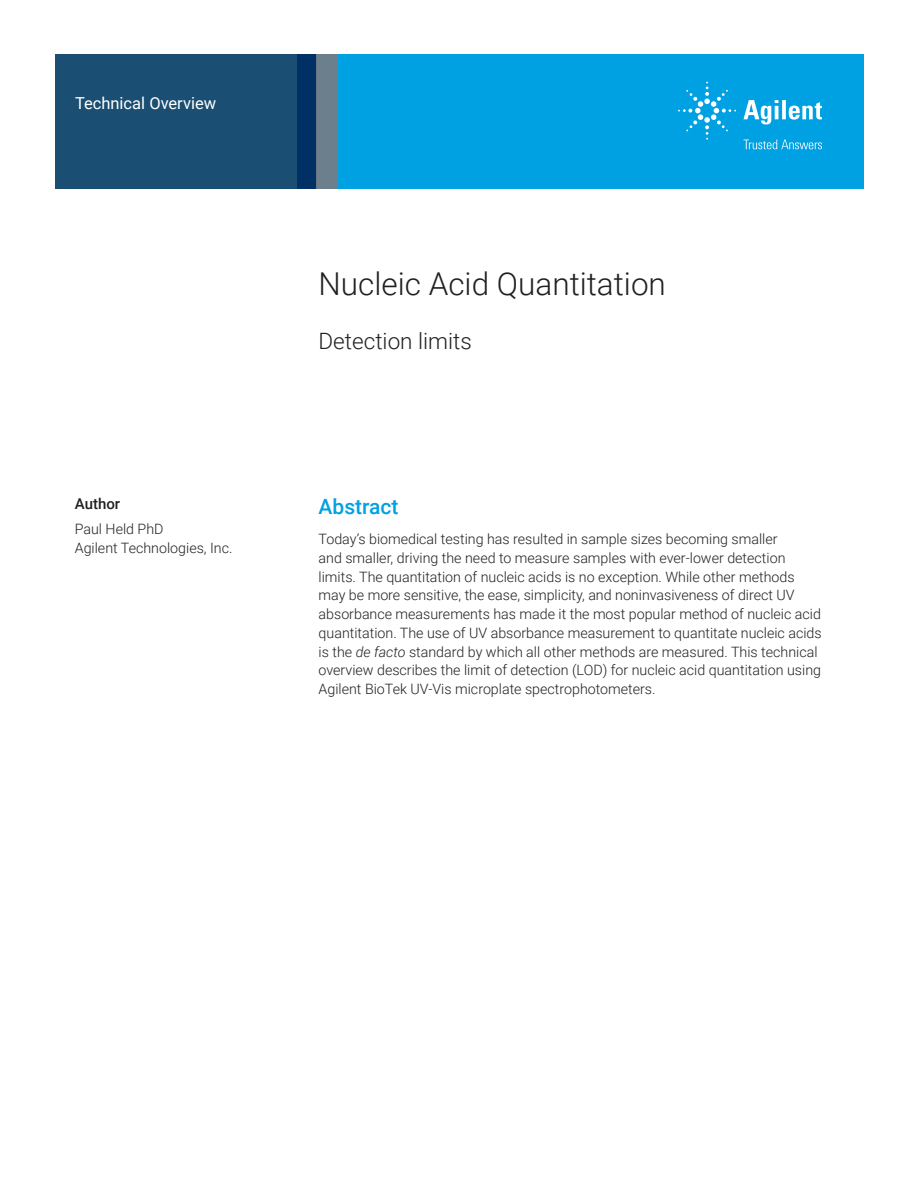
<style>
.page{position:relative;width:918px;height:1188px;background:#fff}
.page>*{position:absolute;margin:0;border:0;box-sizing:border-box;transform-origin:0 0}
.t1{font:300 31.5px "Roboto";color:#231f20}
.Subtitle{font:300 22.5px "Roboto";color:#231f20}
.Header_1{font:500 21px "Roboto";color:#00a1e3}
.Doctype{font:16.5px "Roboto";color:#fff}
.DATA_author_title{font:500 15px "Roboto";color:#231f20}
.Text{font:300 14.25px/18.8px "Roboto";color:#231f20}
.s1{font-style:italic}
</style>
<div class="page">
<div style="left:297px;top:54px;width:567px;height:135px;background:#00a1e3"></div>
<svg style="left:55px;top:54px;width:261px;height:135px;background:#184b71"></svg>
<div style="left:316px;top:54px;width:22px;height:135px;background:#6b808c"></div>
<svg style="left:743px;top:100px;width:79px;height:25px"></svg>
<svg style="left:678px;top:82px;width:58px;height:58px"></svg>
<svg style="left:744px;top:140px;width:78px;height:9px"></svg>
<p class="Doctype" style="left:75px;top:91px;width:143px">Technical Overview</p>
<p class="DATA_author_title" style="left:75px;top:493px;width:47px">Author</p>
<p class="Text" style="left:75px;top:519px;width:159px">Paul Held PhD<br>Agilent Technologies, Inc.</p>
<p class="t1" style="left:319px;top:261px;width:349px">Nucleic Acid Quantitation</p>
<p class="Subtitle" style="left:319px;top:325px;width:155px">Detection limits</p>
<p class="Header_1" style="left:319px;top:491px;width:82px">Abstract</p>
<p class="Text" style="left:319px;top:529px;width:505px">Today’s biomedical testing has resulted in sample sizes becoming smaller<br>and smaller, driving the need to measure samples with ever-lower detection limits. The quantitation of nucleic acids is no exception. While other methods may be more sensitive, the ease, simplicity, and noninvasiveness of direct UV absorbance measurements has made it the most popular method of nucleic acid quantitation. The use of UV absorbance measurement to quantitate nucleic acids is the <span class="s1">de facto</span> standard by which all other methods are measured. This technical overview describes the limit of detection (LOD) for nucleic acid quantitation using Agilent BioTek UV-Vis microplate spectrophotometers.</p>
</div>
